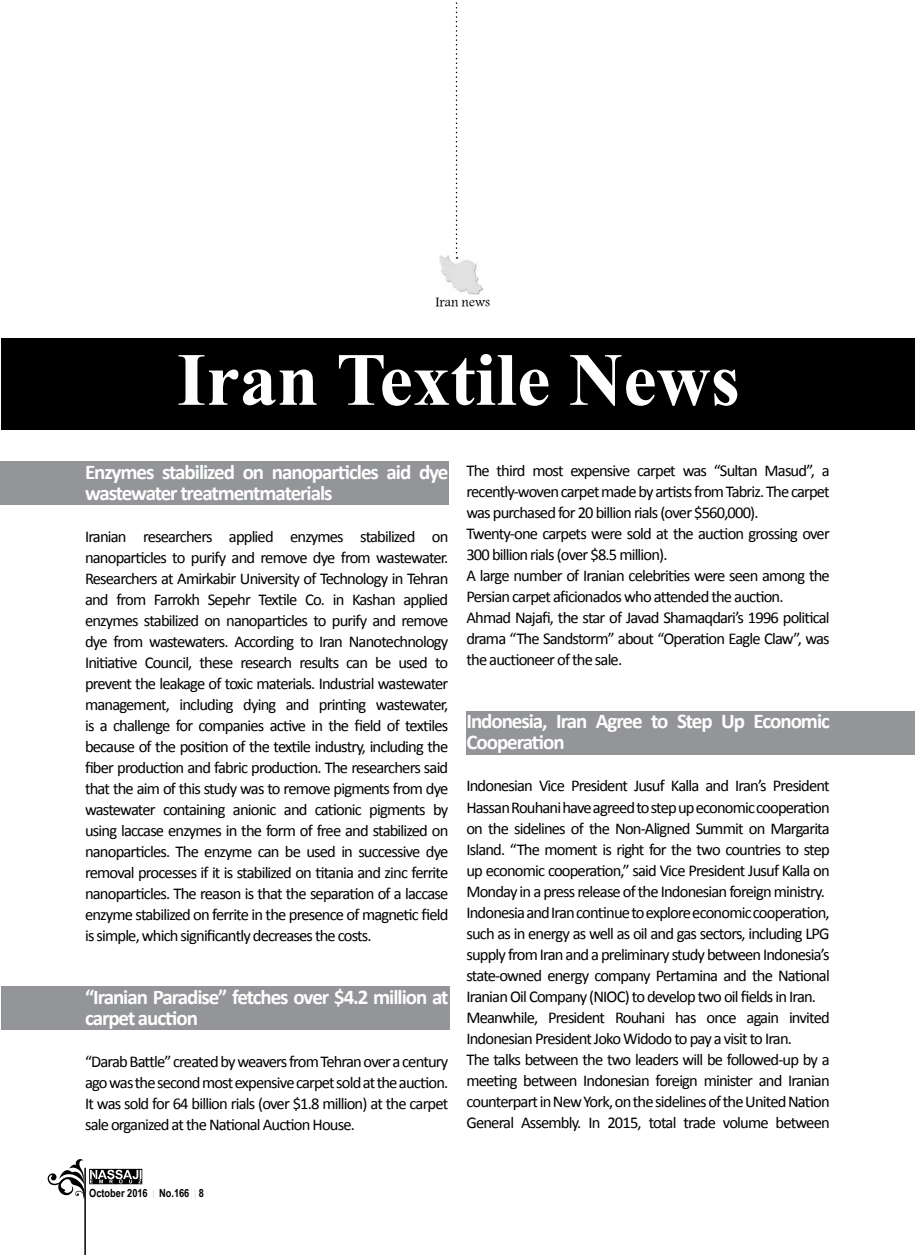
<style>
.page{position:relative;width:915px;height:1255px;background:#fff}
.page>*{position:absolute;margin:0;border:0;box-sizing:border-box;transform-origin:0 0}
.t1{font:700 75px "Times New Roman";color:#fff}
.t2{font:700 21px/21px "Calibri";letter-spacing:-.05em;color:#fff}
.t3{font:16.5px/21px "Calibri";letter-spacing:-.05em;color:#000}
.t4{font:700 13.5px "ME Mitra";color:#000}
.t5{font:700 11.25px "Arial Narrow";color:#000}
</style>
<div class="page">
<hr style="left:84px;top:1167px;width:2px;height:87px;background:#000">
<svg style="left:194px;top:1190px;width:2px;height:8px"></svg>
<svg style="left:47px;top:1159px;width:95px;height:40px"></svg>
<div style="left:0;top:461px;width:448px;height:43px;background:#939598"></div>
<div style="left:1px;top:986px;width:448px;height:44px;background:#939598"></div>
<div style="left:466px;top:711px;width:448px;height:43px;background:#939598"></div>
<div style="left:1px;top:338px;width:913px;height:92px;background:#000"></div>
<img style="left:439px;top:255px;width:43px;height:40px">
<svg style="left:455px;top:2px;width:2px;height:257px"></svg>
<p class="t4" style="left:435px;top:293px;width:56px">Iran news</p>
<h1 class="t1" style="left:177px;top:328px;width:564px">Iran Textile News</h1>
<p class="t2" style="left:85px;top:461px;width:365px">Enzymes stabilized on nanoparticles aid dye wastewater treatmentmaterials</p>
<p class="t3" style="left:431px;top:525px;width:18px">on</p>
<p class="t3" style="left:143px;top:525px;width:71px">researchers</p>
<p class="t3" style="left:229px;top:525px;width:46px">applied</p>
<p class="t3" style="left:360px;top:525px;width:57px">stabilized</p>
<p class="t3" style="left:85px;top:525px;width:43px">Iranian</p>
<p class="t3" style="left:290px;top:525px;width:55px">enzymes</p>
<p class="t3" style="left:85px;top:546px;width:365px;text-align:right">nanoparticles to purify and remove dye from wastewater<br>Researchers at Amirkabir University of Technology in Tehran applied</p>
<p class="t3" style="left:444px;top:546px;width:6px">.</p>
<p class="t3" style="left:116px;top:588px;width:31px">from</p>
<p class="t3" style="left:154px;top:588px;width:48px">Farrokh</p>
<p class="t3" style="left:208px;top:588px;width:44px">Sepehr</p>
<p class="t3" style="left:258px;top:588px;width:40px">Textile</p>
<p class="t3" style="left:352px;top:588px;width:45px">Kashan</p>
<p class="t3" style="left:85px;top:588px;width:25px">and</p>
<p class="t3" style="left:85px;top:609px;width:364px">enzymes stabilized on nanoparticles to purify and remove</p>
<p class="t3" style="left:85px;top:630px;width:364px">dye from wastewaters. According to Iran Nanotechnology</p>
<p class="t3" style="left:85px;top:651px;width:364px">Initiative Council, these research results can be used to</p>
<p class="t3" style="left:85px;top:672px;width:365px">prevent the leakage of toxic materials. Industrial wastewater</p>
<p class="t3" style="left:376px;top:693px;width:74px">wastewater,</p>
<p class="t3" style="left:332px;top:588px;width:13px">in</p>
<p class="t3" style="left:305px;top:588px;width:21px">Co.</p>
<p class="t3" style="left:179px;top:693px;width:56px">including</p>
<p class="t3" style="left:243px;top:693px;width:35px">dying</p>
<p class="t3" style="left:286px;top:693px;width:25px">and</p>
<p class="t3" style="left:319px;top:693px;width:49px">printing</p>
<p class="t3" style="left:85px;top:693px;width:365px">management,<br>ais challenge for companies active in the field of textiles because of the position of the textile industry, including the fiber production and fabric production. The researchers said that the aim of this study was to remove pigments from dye wastewater containing anionic and cationic pigments by using laccase enzymes in the form of free and stabilized on nanoparticles. The enzyme can be used in successive dye removal processes isitif stabilized on titania and zinc ferrite nanoparticles. The reason is that the separation of a laccase enzyme stabilized on ferrite in the presence of magnetic field is simple, which significantly decreases the costs.</p>
<p class="t2" style="left:85px;top:986px;width:365px">“Iranian Paradise” fetches over $4.2 million at carpet auction</p>
<p class="t3" style="left:85px;top:1050px;width:365px;text-align:justify">“DarabBattle”createdbyweaversfromTehranoveracentury agowasthesecondmostexpensivecarpetsoldattheauction.<br>It was sold for 64 billion rials (over $1.8 million) at the carpet sale organized at the National Auction House.</p>
<p class="t3" style="left:466px;top:460px;width:365px">The third most expensive carpet was “Sultan Masud a,” recently-wovencarpetmadebyartistsfromTabriz.Thecarpet was purchased for 20 billion rials (over $560,000 .( Twenty-one carpets were sold at the auction grossing over 300 billion rials (over $8.5 million .(<br>A large number of Iranian celebrities were seen among the Persian carpet aficionados who attended the auction.<br>Ahmad Najafi, the star of Javad Shamaqdaris’ 1996 political drama “The Sandstorm” about “Operation Eagle Claw ,” was the auctioneer of the sale.</p>
<p class="t2" style="left:466px;top:711px;width:365px">Indonesia, Iran Agree to Step Up Economic<br>Cooperation</p>
<p class="t3" style="left:466px;top:775px;width:364px">Indonesian Vice President Jusuf Kalla and Irans’ President</p>
<p class="t3" style="left:466px;top:796px;width:364px">HassanRouhanihaveagreedtostepupeconomiccooperation</p>
<p class="t3" style="left:466px;top:817px;width:364px">on the sidelines of the Non-Aligned Summit on Margarita</p>
<p class="t3" style="left:466px;top:838px;width:364px">Island “. The moment is right for the two countries to step</p>
<p class="t3" style="left:466px;top:859px;width:364px">up economic cooperation” , said Vice President Jusuf Kalla on</p>
<p class="t3" style="left:466px;top:880px;width:360px">Monday in a press release of the Indonesian foreign ministry.</p>
<p class="t3" style="left:466px;top:901px;width:364px">IndonesiaandIrancontinuetoexploreeconomiccooperation,</p>
<p class="t3" style="left:466px;top:922px;width:364px">such as in energy as well as oil and gas sectors, including LPG</p>
<p class="t3" style="left:466px;top:943px;width:364px">supply from Iran and a preliminary study between Indonesias’</p>
<p class="t3" style="left:466px;top:964px;width:365px">state-owned energy company Pertamina and the National</p>
<p class="t3" style="left:466px;top:985px;width:351px">Iranian Oil Company (NIOC) to develop two oil fields in Iran.</p>
<p class="t3" style="left:788px;top:1006px;width:42px">invited</p>
<p class="t3" style="left:466px;top:1006px;width:365px">Meanwhile,<br>Indonesian President Joko Widodo to pay a visit to Iran.<br>The talks between the two leaders will be followed-up by a meeting between Indonesian foreign minister and Iranian counterpartinNewYork,onthesidelinesoftheUnitedNation General Assembly. In 2015, total trade volume between</p>
<p class="t3" style="left:615px;top:1006px;width:52px">Rouhani</p>
<p class="t3" style="left:675px;top:1006px;width:23px">has</p>
<p class="t3" style="left:548px;top:1006px;width:58px">President</p>
<p class="t3" style="left:746px;top:1006px;width:34px">again</p>
<p class="t3" style="left:706px;top:1006px;width:32px">once</p>
<p class="t5" style="left:89px;top:1184px;width:60px">October 2016</p>
<p class="t5" style="left:159px;top:1184px;width:32px">No.166</p>
<p class="t5" style="left:199px;top:1184px;width:7px">8</p>
</div>
